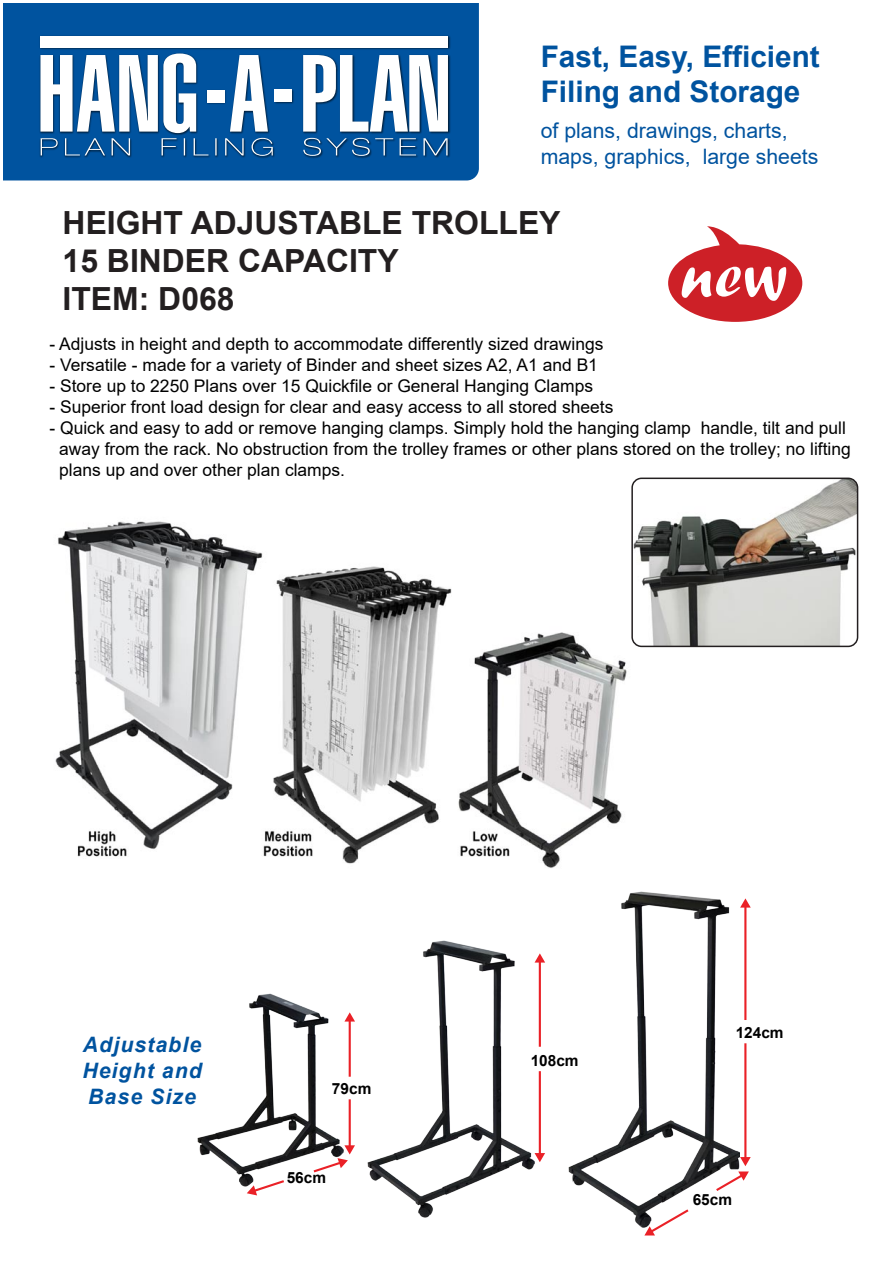
<style>
.page{position:relative;width:893px;height:1263px;background:#fff}
.page>*{position:absolute;margin:0;border:0;box-sizing:border-box;transform-origin:0 0}
.t1{font:700 31.95px/38.2px "Arial";color:#231f20}
.t2{font:700 29.7px/35.7px "Arial";color:#00539f}
.t3{font:21.3px/25.5px "Arial";color:#00539f}
.t4{font:italic 700 21.3px/25.5px "Arial";letter-spacing:.05em;color:#00539f;text-align:justify}
.t5{font:17.4px/20.9px "Arial";color:#000}
.t6{font:700 15.45px "Arial";color:#000}
</style>
<div class="page">
<img style="left:55px;top:521px;width:580px;height:347px">
<img style="left:198px;top:994px;width:142px;height:193px">
<img style="left:367px;top:940px;width:168px;height:277px">
<img style="left:568px;top:891px;width:172px;height:336px">
<hr style="left:349px;top:1020px;width:2px;height:57px;background:#ea2127">
<svg style="left:345px;top:1012px;width:10px;height:9px"></svg>
<hr style="left:349px;top:1099px;width:2px;height:48px;background:#ea2127">
<hr style="left:539px;top:961px;width:2px;height:86px;background:#ea2127">
<svg style="left:535px;top:953px;width:10px;height:9px"></svg>
<hr style="left:539px;top:1071px;width:2px;height:83px;background:#ea2127">
<svg style="left:534px;top:1153px;width:11px;height:9px"></svg>
<hr style="left:744px;top:906px;width:2px;height:114px;background:#ea2127">
<svg style="left:740px;top:898px;width:11px;height:9px"></svg>
<hr style="left:744px;top:1043px;width:2px;height:115px;background:#ea2127">
<svg style="left:311px;top:1145px;width:44px;height:29px"></svg>
<svg style="left:247px;top:1178px;width:39px;height:17px"></svg>
<svg style="left:714px;top:1157px;width:37px;height:36px"></svg>
<svg style="left:644px;top:1207px;width:47px;height:28px"></svg>
<div style="left:3px;top:3px;width:476px;height:177px;background:#00539f"></div>
<img style="left:39px;top:34px;width:412px;height:125px">
<svg style="left:230px;top:55px;width:38px;height:77px"></svg>
<svg style="left:303px;top:55px;width:145px;height:77px"></svg>
<svg style="left:40px;top:54px;width:168px;height:101px"></svg>
<svg style="left:215px;top:138px;width:2px;height:17px"></svg>
<svg style="left:225px;top:138px;width:19px;height:17px"></svg>
<svg style="left:252px;top:138px;width:21px;height:18px"></svg>
<svg style="left:303px;top:138px;width:90px;height:18px;background:#2264a0"></svg>
<svg style="left:400px;top:138px;width:16px;height:17px"></svg>
<svg style="left:423px;top:138px;width:25px;height:17px"></svg>
<div style="left:40px;top:36px;width:408px;height:12px;background:#fff"></div>
<div style="left:207px;top:90px;width:17px;height:12px;background:#fff"></div>
<div style="left:275px;top:89px;width:17px;height:13px;background:#fff"></div>
<svg style="left:668px;top:226px;width:134px;height:96px"></svg>
<div style="left:68px;top:859px;width:63px;height:28px;background:#fff"></div>
<div style="left:259px;top:858px;width:63px;height:27px;background:#fff"></div>
<div style="left:456px;top:857px;width:63px;height:28px;background:#fff"></div>
<img style="left:632px;top:478px;width:226px;height:168px;border-radius:9px">
<div style="left:631px;top:478px;width:227px;height:169px;border:2px solid #231f20;border-radius:9px"></div>
<p class="t2" style="left:541px;top:39px;width:281px">Fast, Easy, Efficient<br>Filing and Storage</p>
<p class="t3" style="left:541px;top:118px;width:279px">of plans, drawings, charts, maps, graphics, large sheets</p>
<p class="t1" style="left:63px;top:204px;width:499px">HEIGHT ADJUSTABLE TROLLEY<br>15 BINDER CAPACITY<br>ITEM: D068</p>
<p class="t5" style="left:50px;top:333px;width:555px">- Adjusts in height and depth to accommodate differently sized drawings</p>
<p class="t5" style="left:50px;top:354px;width:550px">- Versatile - made for a variety of Binder and sheet sizes A2, A1 and B1</p>
<p class="t5" style="left:50px;top:375px;width:545px">- Store up to 2250 Plans over 15 Quickfile or General Hanging Clamps</p>
<p class="t5" style="left:50px;top:396px;width:565px">- Superior front load design for clear and easy access to all stored sheets</p>
<p class="t5" style="left:59px;top:417px;width:793px;text-indent:-10px">- Quick and easy to add or remove hanging clamps. Simply hold the hanging clamp handle, tilt and pull away from the rack. No obstruction from the trolley frames or other plans stored on the trolley; no lifting plans up and over other plan clamps.</p>
<p class="t4" style="left:82px;top:1033px;width:121px">Adjustable Height and Base Size</p>
<p class="t6" style="left:332px;top:1077px;width:41px">79cm</p>
<p class="t6" style="left:287px;top:1167px;width:41px">56cm</p>
<p class="t6" style="left:531px;top:1049px;width:50px">108cm</p>
<p class="t6" style="left:736px;top:1022px;width:50px">124cm</p>
<p class="t6" style="left:693px;top:1188px;width:41px">65cm</p>
</div>
